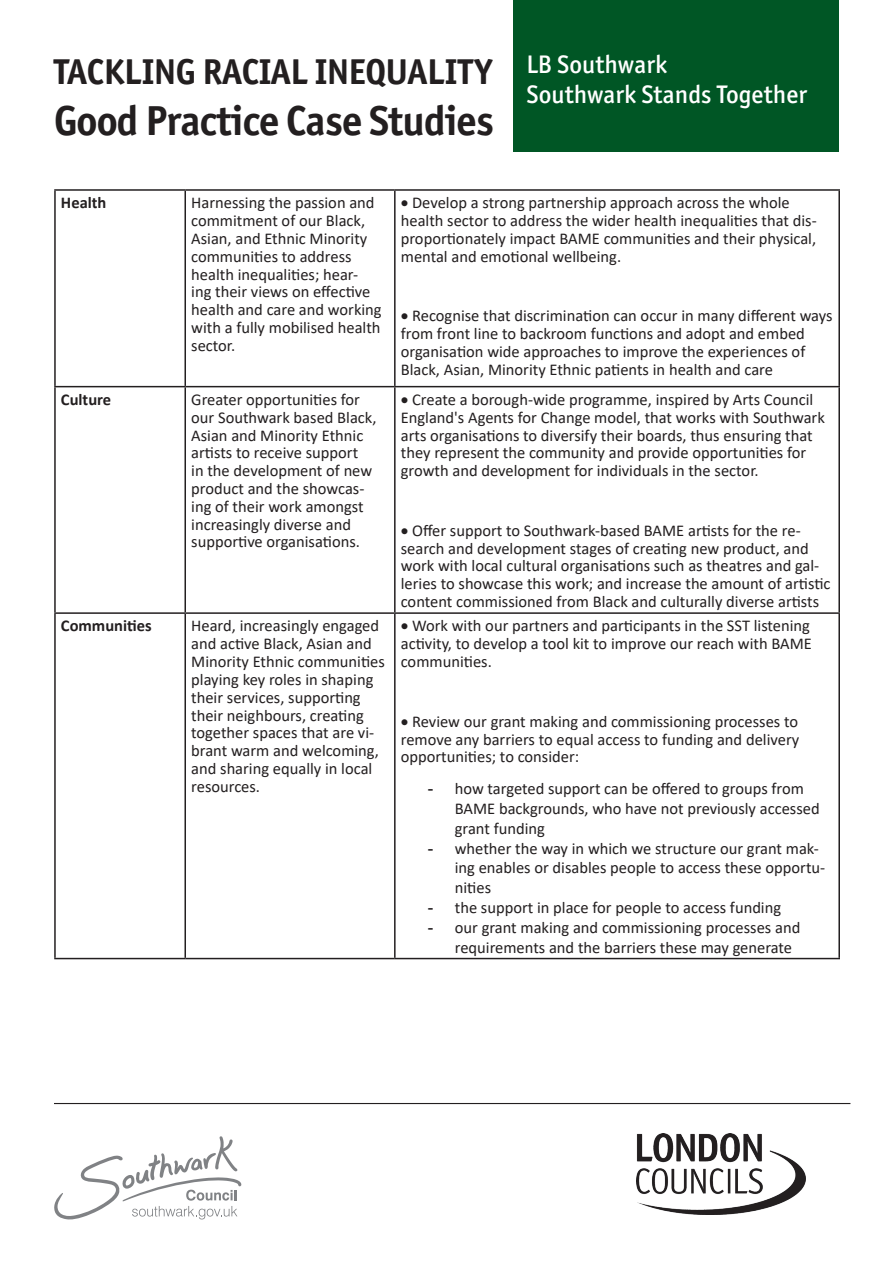
<style>
.page{position:relative;width:893px;height:1263px;background:#fff}
.page>*{position:absolute;margin:0;border:0;box-sizing:border-box;transform-origin:0 0}
.t1{font:700 42px "Officina Sans ITC Pro";letter-spacing:-.02em;color:#231f20}
.t2{font:700 36px "Officina Sans ITC Pro";letter-spacing:-.01em;color:#231f20}
.t3{font:500 25.5px "Officina Sans ITC Pro";color:#fff}
.t4{font:16.5px/17.9px "Calibri";color:#231f20}
.t5{font:700 16.5px "Calibri";color:#231f20}
.s1{font-family:"Arial"}
</style>
<div class="page">
<hr style="left:54px;top:1103px;width:796px;height:1px;background:#231f20">
<hr style="left:54px;top:189px;width:131px;height:2px;background:#231f20">
<hr style="left:54px;top:191px;width:2px;height:195px;background:#231f20">
<hr style="left:185px;top:189px;width:210px;height:2px;background:#231f20">
<hr style="left:184px;top:191px;width:2px;height:195px;background:#231f20">
<hr style="left:395px;top:189px;width:445px;height:2px;background:#231f20">
<hr style="left:394px;top:191px;width:2px;height:195px;background:#231f20">
<hr style="left:838px;top:191px;width:2px;height:195px;background:#231f20">
<hr style="left:54px;top:386px;width:131px;height:1px;background:#231f20">
<hr style="left:54px;top:387px;width:2px;height:225px;background:#231f20">
<hr style="left:185px;top:386px;width:210px;height:1px;background:#231f20">
<hr style="left:184px;top:387px;width:2px;height:225px;background:#231f20">
<hr style="left:395px;top:386px;width:445px;height:1px;background:#231f20">
<hr style="left:394px;top:387px;width:2px;height:225px;background:#231f20">
<hr style="left:838px;top:387px;width:2px;height:225px;background:#231f20">
<hr style="left:54px;top:612px;width:131px;height:2px;background:#231f20">
<hr style="left:54px;top:614px;width:2px;height:344px;background:#231f20">
<hr style="left:185px;top:612px;width:210px;height:2px;background:#231f20">
<hr style="left:184px;top:614px;width:2px;height:344px;background:#231f20">
<hr style="left:395px;top:612px;width:445px;height:2px;background:#231f20">
<hr style="left:394px;top:614px;width:2px;height:344px;background:#231f20">
<hr style="left:838px;top:614px;width:2px;height:344px;background:#231f20">
<hr style="left:54px;top:958px;width:131px;height:1px;background:#231f20">
<hr style="left:185px;top:958px;width:210px;height:1px;background:#231f20">
<hr style="left:395px;top:958px;width:445px;height:1px;background:#231f20">
<div style="left:514px;top:0;width:325px;height:152px;background:#005625"></div>
<img style="left:637px;top:1133px;width:169px;height:81px">
<svg style="left:54px;top:1136px;width:187px;height:83px"></svg>
<p class="t2" style="left:54px;top:50px;width:440px">TACKLING RACIAL INEQUALITY</p>
<p class="t1" style="left:54px;top:94px;width:441px">Good Practice Case Studies</p>
<p class="t3" style="left:527px;top:49px;width:142px">LB Southwark</p>
<p class="t3" style="left:527px;top:79px;width:282px">Southwark Stands Together</p>
<p class="t5" style="left:61px;top:191px;width:47px">Health</p>
<p class="t4" style="left:191px;top:194px;width:192px">Harnessing the passion and commitment of our Black,<br>Asian, and Ethnic Minority communities to address health inequalities; hear&shy;ing their views on effective health and care and working with a fully mobilised health sector.</p>
<p class="t4" style="left:401px;top:194px;width:417px">• Develop a strong partnership approach across the whole health sector to address the wider health inequalities that dis&shy;proportionately impact BAME communities and their physical, mental and emotional wellbeing.</p>
<p class="t4" style="left:401px;top:307px;width:433px">• Recognise that discrimination can occur in many different ways from front line to backroom functions and adopt and embed organisation wide approaches to improve the experiences of Black, Asian, Minority Ethnic patients in health and care</p>
<p class="t5" style="left:61px;top:388px;width:52px">Culture</p>
<p class="t4" style="left:191px;top:390px;width:187px">Greater opportunities for our Southwark based Black,<br>Asian and Minority Ethnic artists to receive support<br>in the development of new product and the showcas&shy;ing of their work amongst increasingly diverse and supportive organisations.</p>
<p class="t4" style="left:401px;top:390px;width:425px">• Create a borough-wide programme, inspired by Arts Council England's Agents for Change model, that works with Southwark arts organisations to diversify their boards, thus ensuring that they represent the community and provide opportunities for growth and development for individuals in the sector.</p>
<p class="t4" style="left:401px;top:521px;width:431px">• Offer support to Southwark-based BAME artists for the re&shy;search and development stages of creating new product, and work with local cultural organisations such as theatres and gal&shy;leries to showcase this work; and increase the amount of artistic content commissioned from Black and culturally diverse artists</p>
<p class="t5" style="left:61px;top:614px;width:92px">Communities</p>
<p class="t4" style="left:191px;top:617px;width:195px">Heard, increasingly engaged and active Black, Asian and<br>Minority Ethnic communities playing key roles in shaping their services, supporting their neighbours, creating together spaces that are vi&shy;brant warm and welcoming, and sharing equally in local resources.</p>
<p class="t4" style="left:401px;top:617px;width:413px;text-align:justify">• Work with our partners and participants in the SST listening activity, to develop a tool kit to improve our reach with BAME communities.</p>
<p class="t4" style="left:401px;top:712px;width:400px;text-align:justify">• Review our grant making and commissioning processes to remove any barriers to equal access to funding and delivery opportunities; to consider:</p>
<p class="t4" style="left:455px;top:778px;width:366px;line-height:19.8px;text-indent:-27px"><span class="s1">-</span> how targeted support can be offered to groups from<br>BAME backgrounds, who have not previously accessed grant funding</p>
<p class="t4" style="left:455px;top:838px;width:372px;line-height:19.8px;text-indent:-27px"><span class="s1">-</span> whether the way in which we structure our grant mak&shy;ing enables or disables people to access these opportu&shy;nities</p>
<p class="t4" style="left:428px;top:898px;width:355px"><span class="s1">-</span> the support in place for people to access funding</p>
<p class="t4" style="left:455px;top:917px;width:347px;line-height:19.8px;text-indent:-27px"><span class="s1">-</span> our grant making and commissioning processes and requirements and the barriers these may generate</p>
</div>
